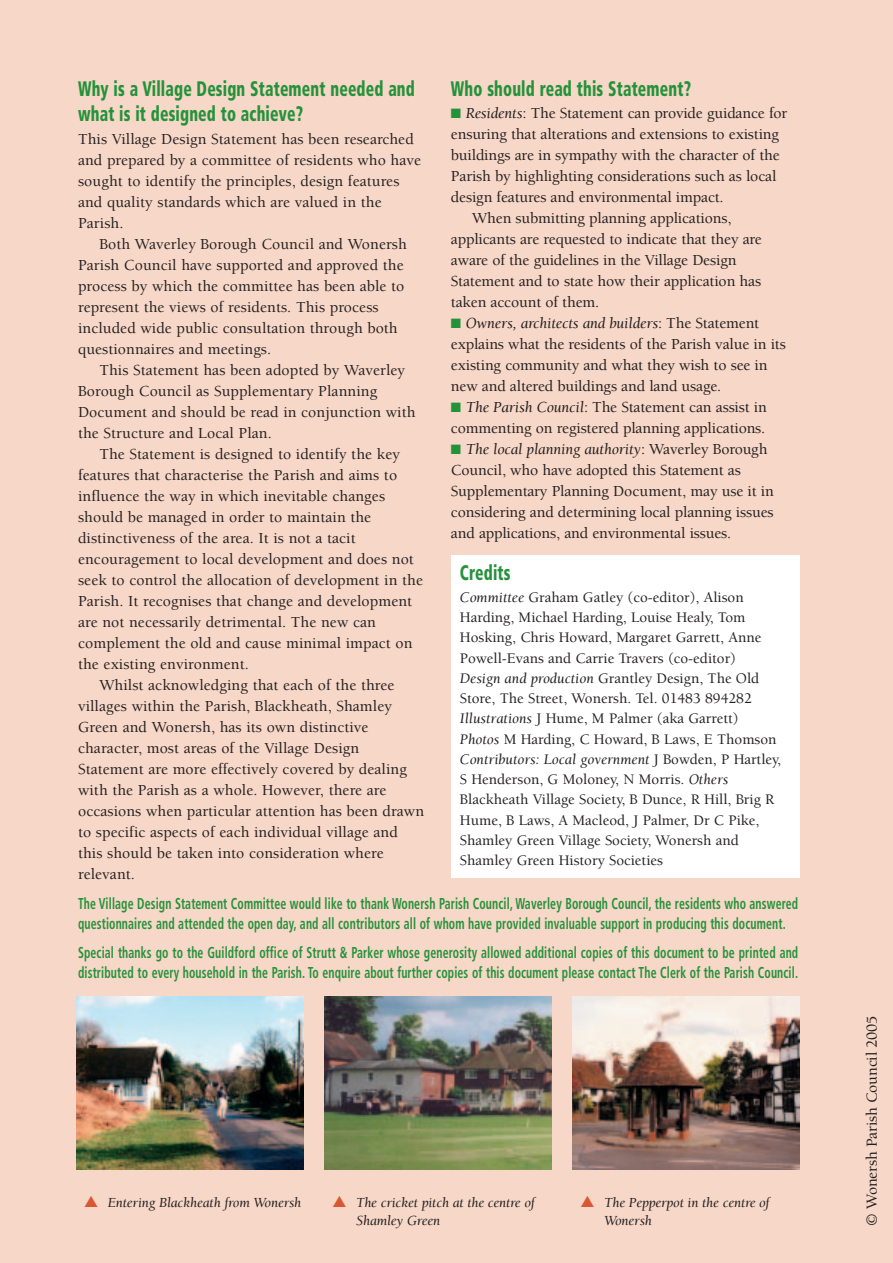
<style>
.page{position:relative;width:893px;height:1263px;background:#fff}
.page>*{position:absolute;margin:0;border:0;box-sizing:border-box;transform-origin:0 0}
.t1{font:900 condensed 21px/25.5px "Frutiger";letter-spacing:.01em;color:#24923b;scale:.75 1}
.t2{font:500 15.75px/21px "Berkeley";letter-spacing:.005em;color:#231f20}
.t3{font:700 condensed 15.75px/20.2px "Frutiger";letter-spacing:.01em;color:#24923b;scale:.75 1}
.t4{font:500 15px/20.2px "Berkeley";color:#231f20}
.t5{font:italic 14.25px/18px "Berkeley";letter-spacing:-.01em;color:#231f20}
.s1{color:#24923b}
.s2{font-weight:400;font-style:italic}
.s3{color:#d95834}
</style>
<div class="page">
<div style="left:0;top:0;width:892px;height:1263px;background:#f7d7c7"></div>
<div style="left:451px;top:555px;width:348px;height:323px;background:#fff"></div>
<img style="left:77px;top:996px;width:226px;height:173px">
<img style="left:325px;top:996px;width:226px;height:173px">
<img style="left:573px;top:996px;width:226px;height:173px">
<h1 class="t1" style="left:78px;top:77px;width:450px">Why is a Village Design Statement needed and what is it designed to achieve?</h1>
<p class="t2" style="left:78px;top:130px;width:344px">This Village Design Statement has been researched and prepared by a committee of residents who have sought to identify the principles, design features and quality standards which are valued in the Parish.</p>
<p class="t2" style="left:78px;top:235px;width:330px;text-indent:21px">Both Waverley Borough Council and Wonersh Parish Council have supported and approved the process by which the committee has been able to represent the views of residents. This process included wide public consultation through both questionnaires and meetings.</p>
<p class="t2" style="left:78px;top:361px;width:339px;text-indent:21px">This Statement has been adopted by Waverley Borough Council as Supplementary Planning Document and should be read in conjunction with the Structure and Local Plan.</p>
<p class="t2" style="left:99px;top:445px;width:302px">The Statement is designed to identify the key</p>
<p class="t2" style="left:78px;top:466px;width:320px">features that characterise the Parish and aims to</p>
<p class="t2" style="left:78px;top:487px;width:308px">influence the way in which inevitable changes</p>
<p class="t2" style="left:78px;top:508px;width:295px">should be managed in order to maintain the</p>
<p class="t2" style="left:78px;top:529px;width:279px">distinctiveness of the area. It is not a tacit</p>
<p class="t2" style="left:78px;top:550px;width:337px">encouragement to local development and does not</p>
<p class="t2" style="left:78px;top:571px;width:346px">seek to control the allocation of development in the</p>
<p class="t2" style="left:78px;top:592px;width:335px">Parish. It recognises that change and development</p>
<p class="t2" style="left:78px;top:613px;width:299px">are not necessarily detrimental. The new can</p>
<p class="t2" style="left:78px;top:634px;width:336px">complement the old and cause minimal impact on</p>
<p class="t2" style="left:78px;top:655px;width:172px">the existing environment.</p>
<p class="t2" style="left:99px;top:676px;width:297px">Whilst acknowledging that each of the three</p>
<p class="t2" style="left:78px;top:697px;width:315px">villages within the Parish, Blackheath, Shamley</p>
<p class="t2" style="left:78px;top:718px;width:292px">Green and Wonersh, has its own distinctive</p>
<p class="t2" style="left:78px;top:739px;width:283px">character, most areas of the Village Design</p>
<p class="t2" style="left:78px;top:760px;width:330px">Statement are more effectively covered by dealing</p>
<p class="t2" style="left:78px;top:781px;width:310px">with the Parish as a whole. However, there are</p>
<p class="t2" style="left:78px;top:802px;width:347px">occasions when particular attention has been drawn</p>
<p class="t2" style="left:78px;top:823px;width:321px">to specific aspects of each individual village and</p>
<p class="t2" style="left:78px;top:844px;width:307px">this should be taken into consideration where</p>
<p class="t2" style="left:78px;top:865px;width:58px">relevant.</p>
<h1 class="t1" style="left:451px;top:77px;width:321px">Who should read this Statement?</h1>
<p class="t2" style="left:451px;top:104px;width:338px"><span class="s1">■</span> <span class="s2">Residents</span>: The Statement can provide guidance for</p>
<p class="t2" style="left:451px;top:125px;width:330px">ensuring that alterations and extensions to existing</p>
<p class="t2" style="left:451px;top:146px;width:330px">buildings are in sympathy with the character of the</p>
<p class="t2" style="left:451px;top:167px;width:327px">Parish by highlighting considerations such as local</p>
<p class="t2" style="left:451px;top:188px;width:274px">design features and environmental impact.</p>
<p class="t2" style="left:472px;top:209px;width:261px">When submitting planning applications,</p>
<p class="t2" style="left:451px;top:230px;width:312px">applicants are requested to indicate that they are</p>
<p class="t2" style="left:451px;top:251px;width:287px">aware of the guidelines in the Village Design</p>
<p class="t2" style="left:451px;top:272px;width:312px">Statement and to state how their application has</p>
<p class="t2" style="left:451px;top:293px;width:150px">taken account of them.</p>
<p class="t2" style="left:451px;top:314px;width:336px"><span class="s1">■</span> <span class="s2">Owners, architects and builders</span>: The Statement explains what the residents of the Parish value in its existing community and what they wish to see in new and altered buildings and land usage.</p>
<p class="t2" style="left:451px;top:398px;width:317px"><span class="s1">■</span> <span class="s2">The Parish Council</span>: The Statement can assist in commenting on registered planning applications.</p>
<p class="t2" style="left:451px;top:440px;width:324px"><span class="s1">■</span> <span class="s2">The local planning authority</span>: Waverley Borough Council, who have adopted this Statement as Supplementary Planning Document, may use it in considering and determining local planning issues and applications, and environmental issues.</p>
<h1 class="t1" style="left:460px;top:562px;width:69px">Credits</h1>
<p class="t4" style="left:460px;top:588px;width:322px"><span class="s2">Committee</span> Graham Gatley (co-editor), Alison Harding, Michael Harding, Louise Healy, Tom Hosking, Chris Howard, Margaret Garrett, Anne Powell-Evans and Carrie Travers (co-editor)<br><span class="s2">Design and production</span> Grantley Design, The Old Store, The Street, Wonersh. Tel. 01483 894282<br><span class="s2">Illustrations</span> J Hume, M Palmer (aka Garrett)<br><span class="s2">Photos</span> M Harding, C Howard, B Laws, E Thomson <span class="s2">Contributors: Local government</span> J Bowden, P Hartley, S Henderson, G Moloney, N Morris. <span class="s2">Others </span>Blackheath Village Society, B Dunce, R Hill, Brig R Hume, B Laws, A Macleod, J Palmer, Dr C Pike, Shamley Green Village Society, Wonersh and Shamley Green History Societies</p>
<p class="t3" style="left:78px;top:894px;width:961px">The Village Design Statement Committee would like to thank Wonersh Parish Council, Waverley Borough Council, the residents who answered questionnaires and attended the open day, and all contributors all of whom have provided invaluable support in producing this document.</p>
<p class="t3" style="left:78px;top:943px;width:961px">Special thanks go to the Guildford office of Strutt &amp; Parker whose generosity allowed additional copies of this document to be printed and distributed to every household in the Parish. To enquire about further copies of this document please contact The Clerk of the Parish Council.</p>
<p class="t5" style="left:84px;top:1194px;width:219px"><span class="s3">▲</span> Entering Blackheath from Wonersh</p>
<p class="t5" style="left:356px;top:1194px;width:180px">The cricket pitch at the centre of<br>Shamley Green</p>
<p class="t5" style="left:604px;top:1194px;width:167px">The Pepperpot in the centre of<br>Wonersh</p>
<p class="t2" style="left:862px;top:1226px;width:212px;rotate:-90deg">© Wonersh Parish Council 2005</p>
</div>
